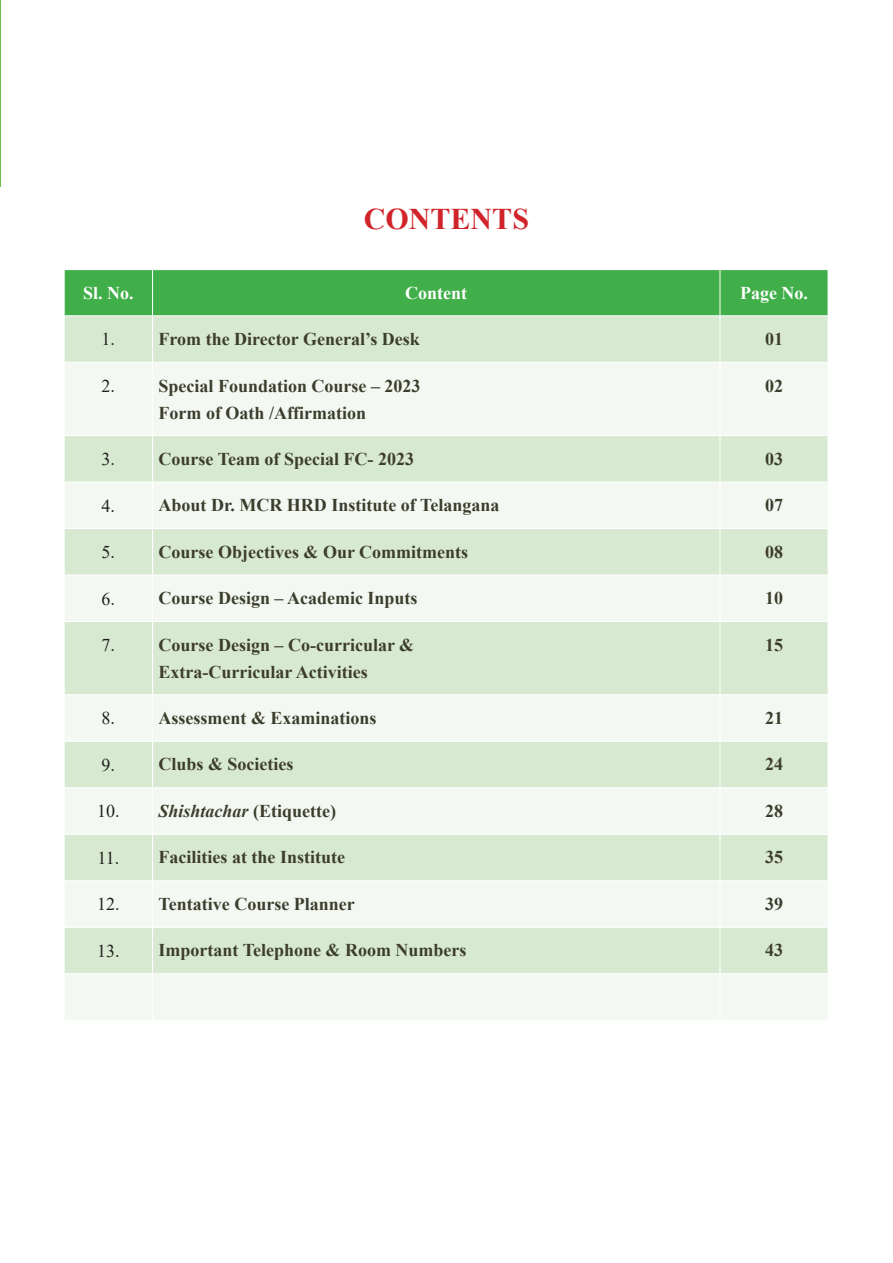
<style>
.page{position:relative;width:893px;height:1263px;background:#fff}
.page>*{position:absolute;margin:0;border:0;box-sizing:border-box;transform-origin:0 0}
.t1{font:700 30px "Times New Roman";color:#d1232a}
.t2{font:700 18px/27px "Times New Roman";color:#3d3d2d}
.t3{font:italic 700 18px "Times New Roman";color:#3d3d2d}
.t4{font:700 18px "Times New Roman";color:#fff}
.t5{font:18px "Times New Roman";color:#231f20}
.s1{font-weight:400;font-style:normal;color:#231f20}
.s2{font-style:normal}
.s3{font-weight:400;color:#231f20}
</style>
<div class="page">
<hr style="left:0;top:0;width:1px;height:186px;background:#71bf44">
<div style="left:65px;top:270px;width:763px;height:45px;background:#40ae49"></div>
<div style="left:65px;top:316px;width:763px;height:46px;background:#d8e9d2"></div>
<svg style="left:65px;top:363px;width:763px;height:657px;fill:#f3f9f2"></svg>
<hr style="left:152px;top:270px;width:1px;height:45px;background:#fff">
<hr style="left:720px;top:270px;width:1px;height:45px;background:#fff">
<hr style="left:152px;top:316px;width:1px;height:46px;background:#fff">
<hr style="left:720px;top:316px;width:1px;height:46px;background:#fff">
<hr style="left:152px;top:363px;width:1px;height:72px;background:#fff">
<hr style="left:720px;top:363px;width:1px;height:72px;background:#fff">
<hr style="left:64px;top:435px;width:89px;height:1px;background:#fff">
<hr style="left:153px;top:435px;width:567px;height:1px;background:#fff">
<hr style="left:152px;top:436px;width:1px;height:46px;background:#fff">
<hr style="left:720px;top:435px;width:108px;height:1px;background:#fff">
<hr style="left:720px;top:436px;width:1px;height:46px;background:#fff">
<hr style="left:64px;top:482px;width:89px;height:1px;background:#fff">
<hr style="left:153px;top:482px;width:567px;height:1px;background:#fff">
<hr style="left:152px;top:482px;width:1px;height:46px;background:#fff">
<hr style="left:720px;top:482px;width:108px;height:1px;background:#fff">
<hr style="left:720px;top:482px;width:1px;height:46px;background:#fff">
<hr style="left:64px;top:528px;width:89px;height:1px;background:#fff">
<hr style="left:153px;top:528px;width:567px;height:1px;background:#fff">
<hr style="left:152px;top:529px;width:1px;height:46px;background:#fff">
<hr style="left:720px;top:528px;width:108px;height:1px;background:#fff">
<hr style="left:720px;top:529px;width:1px;height:46px;background:#fff">
<hr style="left:64px;top:575px;width:89px;height:1px;background:#fff">
<hr style="left:153px;top:575px;width:567px;height:1px;background:#fff">
<hr style="left:152px;top:575px;width:1px;height:46px;background:#fff">
<hr style="left:720px;top:575px;width:108px;height:1px;background:#fff">
<hr style="left:720px;top:575px;width:1px;height:46px;background:#fff">
<hr style="left:64px;top:621px;width:89px;height:1px;background:#fff">
<hr style="left:153px;top:621px;width:567px;height:1px;background:#fff">
<hr style="left:152px;top:622px;width:1px;height:72px;background:#fff">
<hr style="left:720px;top:621px;width:108px;height:1px;background:#fff">
<hr style="left:720px;top:622px;width:1px;height:72px;background:#fff">
<hr style="left:64px;top:694px;width:89px;height:1px;background:#fff">
<hr style="left:153px;top:694px;width:567px;height:1px;background:#fff">
<hr style="left:152px;top:695px;width:1px;height:46px;background:#fff">
<hr style="left:720px;top:694px;width:108px;height:1px;background:#fff">
<hr style="left:720px;top:695px;width:1px;height:46px;background:#fff">
<hr style="left:64px;top:741px;width:89px;height:1px;background:#fff">
<hr style="left:153px;top:741px;width:567px;height:1px;background:#fff">
<hr style="left:152px;top:742px;width:1px;height:45px;background:#fff">
<hr style="left:720px;top:741px;width:108px;height:1px;background:#fff">
<hr style="left:720px;top:742px;width:1px;height:45px;background:#fff">
<hr style="left:64px;top:787px;width:89px;height:1px;background:#fff">
<hr style="left:153px;top:787px;width:567px;height:1px;background:#fff">
<hr style="left:152px;top:788px;width:1px;height:46px;background:#fff">
<hr style="left:720px;top:787px;width:108px;height:1px;background:#fff">
<hr style="left:720px;top:788px;width:1px;height:46px;background:#fff">
<hr style="left:64px;top:834px;width:89px;height:1px;background:#fff">
<hr style="left:153px;top:834px;width:567px;height:1px;background:#fff">
<hr style="left:152px;top:835px;width:1px;height:45px;background:#fff">
<hr style="left:720px;top:834px;width:108px;height:1px;background:#fff">
<hr style="left:720px;top:835px;width:1px;height:45px;background:#fff">
<hr style="left:64px;top:880px;width:89px;height:1px;background:#fff">
<hr style="left:153px;top:880px;width:567px;height:1px;background:#fff">
<hr style="left:152px;top:881px;width:1px;height:46px;background:#fff">
<hr style="left:720px;top:880px;width:108px;height:1px;background:#fff">
<hr style="left:720px;top:881px;width:1px;height:46px;background:#fff">
<hr style="left:64px;top:927px;width:89px;height:1px;background:#fff">
<hr style="left:153px;top:927px;width:567px;height:1px;background:#fff">
<hr style="left:152px;top:928px;width:1px;height:45px;background:#fff">
<hr style="left:720px;top:927px;width:108px;height:1px;background:#fff">
<hr style="left:720px;top:928px;width:1px;height:45px;background:#fff">
<hr style="left:64px;top:973px;width:89px;height:1px;background:#fff">
<hr style="left:153px;top:973px;width:567px;height:1px;background:#fff">
<hr style="left:152px;top:974px;width:1px;height:46px;background:#fff">
<hr style="left:720px;top:973px;width:108px;height:1px;background:#fff">
<hr style="left:720px;top:974px;width:1px;height:46px;background:#fff">
<h1 class="t1" style="left:364px;top:198px;width:167px">CONTENTS</h1>
<p class="t4" style="left:83px;top:280px;width:52px">Sl. No.</p>
<p class="t4" style="left:405px;top:280px;width:63px">Content</p>
<p class="t4" style="left:740px;top:280px;width:69px">Page No.</p>
<p class="t5" style="left:102px;top:327px;width:15px">1.</p>
<p class="t2" style="left:159px;top:325px;width:263px">From the Director General’s Desk</p>
<p class="t2" style="left:765px;top:325px;width:20px">01</p>
<p class="t5" style="left:102px;top:373px;width:15px">2.</p>
<p class="t2" style="left:159px;top:371px;width:264px">Special Foundation Course – 2023<br>Form of Oath /Affirmation</p>
<p class="t2" style="left:765px;top:371px;width:20px">02</p>
<p class="t5" style="left:102px;top:446px;width:15px">3.</p>
<p class="t2" style="left:159px;top:445px;width:257px">Course Team of Special FC- 2023</p>
<p class="t2" style="left:765px;top:445px;width:20px">03</p>
<p class="t5" style="left:102px;top:493px;width:15px">4.</p>
<p class="t2" style="left:159px;top:491px;width:342px">About Dr. MCR HRD Institute of Telangana</p>
<p class="t2" style="left:765px;top:491px;width:20px">07</p>
<p class="t5" style="left:102px;top:539px;width:15px">5.</p>
<p class="t2" style="left:159px;top:538px;width:311px">Course Objectives &amp; Our Commitments</p>
<p class="t2" style="left:765px;top:538px;width:20px">08</p>
<p class="t5" style="left:102px;top:586px;width:15px">6.</p>
<p class="t2" style="left:159px;top:584px;width:261px">Course Design – Academic Inputs</p>
<p class="t2" style="left:765px;top:584px;width:20px">10</p>
<p class="t5" style="left:102px;top:632px;width:15px">7.</p>
<p class="t2" style="left:159px;top:631px;width:257px">Course Design – Co-curricular &amp;<br>Extra-Curricular Activities</p>
<p class="t2" style="left:765px;top:631px;width:20px">15</p>
<p class="t5" style="left:102px;top:705px;width:15px">8.</p>
<p class="t2" style="left:159px;top:704px;width:219px">Assessment &amp; Examinations</p>
<p class="t2" style="left:765px;top:704px;width:20px">21</p>
<p class="t5" style="left:102px;top:752px;width:15px">9.</p>
<p class="t2" style="left:159px;top:750px;width:136px">Clubs &amp; Societies</p>
<p class="t2" style="left:765px;top:750px;width:20px">24</p>
<p class="t3" style="left:97px;top:798px;width:240px"><span class="s1">10.</span> Shishtachar <span class="s2">(Etiquette)</span></p>
<p class="t2" style="left:765px;top:797px;width:20px">28</p>
<p class="t2" style="left:97px;top:843px;width:249px"><span class="s3">11.</span> Facilities at the Institute</p>
<p class="t2" style="left:765px;top:843px;width:20px">35</p>
<p class="t2" style="left:97px;top:890px;width:259px"><span class="s3">12.</span> Tentative Course Planner</p>
<p class="t2" style="left:765px;top:890px;width:20px">39</p>
<p class="t2" style="left:97px;top:936px;width:371px"><span class="s3">13.</span> Important Telephone &amp; Room Numbers</p>
<p class="t2" style="left:765px;top:936px;width:20px">43</p>
</div>
